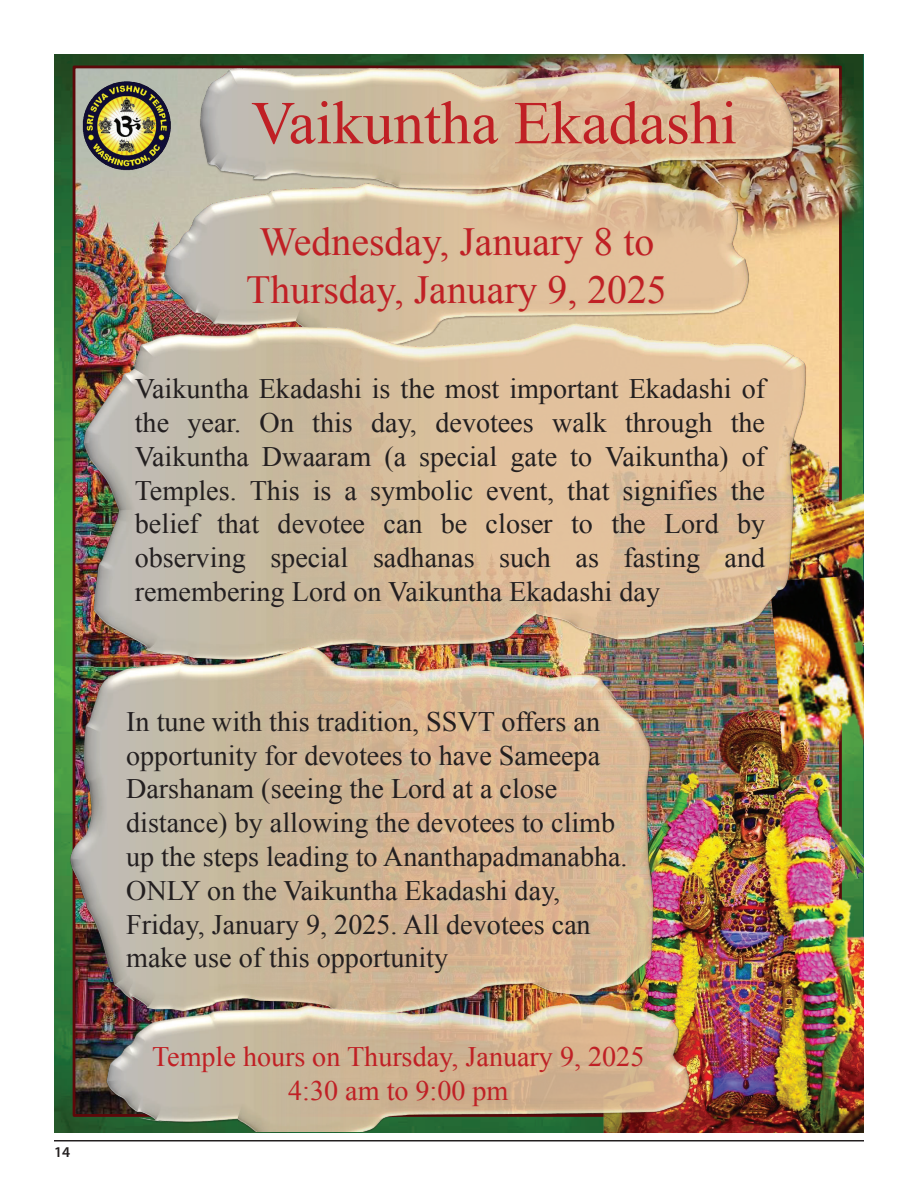
<style>
.page{position:relative;width:918px;height:1188px;background:#fff}
.page>*{position:absolute;margin:0;border:0;box-sizing:border-box;transform-origin:0 0}
.t1{font:60.9px "Times New Roman";color:#c02025}
.t2{font:39.75px/47.8px "Times New Roman";color:#c02025;text-align:center}
.t3{font:28.2px/33.8px "Times New Roman";color:#231f20;text-align:justify}
.t4{font:28.2px/33.8px "Times New Roman";color:#c02025;text-align:center}
.t5{font:600 15px "Myriad Pro";color:#231f20}
</style>
<div class="page">
<hr style="left:54px;top:1140px;width:810px;height:2px;background:#231f20">
<img style="left:54px;top:54px;width:808px;height:1078px">
<img style="left:77px;top:70px;width:761px;height:1043px">
<img style="left:455px;top:54px;width:409px;height:199px">
<img style="left:163px;top:182px;width:587px;height:141px">
<img style="left:198px;top:182px;width:597px;height:10px">
<img style="left:154px;top:60px;width:680px;height:122px">
<img style="left:655px;top:750px;width:209px;height:382px">
<img style="left:655px;top:369px;width:209px;height:381px">
<img style="left:770px;top:575px;width:94px;height:248px">
<img style="left:82px;top:80px;width:91px;height:92px">
<img style="left:82px;top:323px;width:726px;height:339px">
<img style="left:68px;top:645px;width:587px;height:372px">
<img style="left:104px;top:1002px;width:588px;height:130px">
<p class="t5" style="left:54px;top:1142px;width:18px">14</p>
<h1 class="t1" style="left:251px;top:82px;width:487px">Vaikuntha Ekadashi</h1>
<h2 class="t2" style="left:246px;top:217px;width:422px">Wednesday, January 8 to<br>Thursday, January 9, 2025</h2>
<p class="t3" style="left:135px;top:371px;width:632px">Vaikuntha Ekadashi is the most important Ekadashi of the year. On this day, devotees walk through the Vaikuntha Dwaaram (a special gate to Vaikuntha) of Temples. This is a symbolic event, that signifies the belief that devotee can be closer to the Lord by observing special sadhanas such as fasting and remembering Lord on Vaikuntha Ekadashi day</p>
<p class="t3" style="left:126px;top:704px;width:503px;text-align:left">In tune with this tradition, SSVT offers an opportunity for devotees to have Sameepa Darshanam (seeing the Lord at a close distance) by allowing the devotees to climb up the steps leading to Ananthapadmanabha.<br>ONLY on the Vaikuntha Ekadashi day, Friday, January 9, 2025. All devotees can make use of this opportunity</p>
<p class="t4" style="left:152px;top:1039px;width:494px">Temple hours on Thursday, January 9, 2025<br>4:30 am to 9:00 pm</p>
</div>
